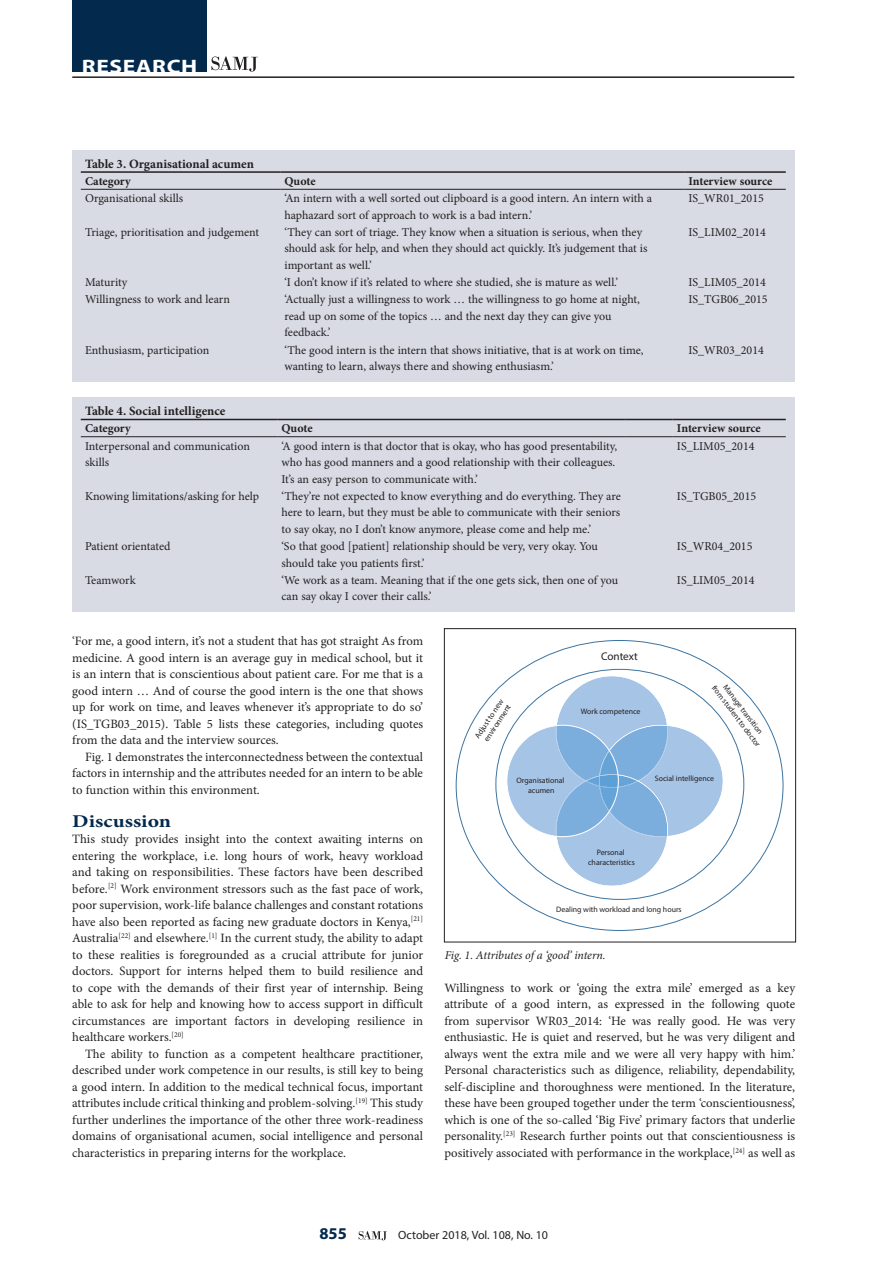
<style>
.page{position:relative;width:893px;height:1263px;background:#fff}
.page>*{position:absolute;margin:0;border:0;box-sizing:border-box;transform-origin:0 0}
.t1{font:700 19.5px "Myriad Pro";letter-spacing:.03em;color:#fff;scale:1.2 1}
.B_HEAD{font:700 18px "Minion Pro";color:#03294d;scale:1.2 1}
.t2{font:700 16.5px "Myriad Pro";color:#03294d}
.BODY_TEXT_1ST_PARAGR{font:12.75px/16.5px "Minion Pro";color:#231f20;text-align:justify}
.BODY_TEXT_INDENT{font:12.75px/16.5px "Minion Pro";color:#231f20;text-align:justify}
.TABLE_HEAD{font:700 12.75px "Minion Pro";color:#231f20}
.TABLE_COPY{font:12px/16.5px "Minion Pro";color:#231f20}
.TABLE_FIELD_NAME{font:700 12px "Minion Pro";color:#231f20}
.CAPTIONS{font:italic 12px "Minion Pro";letter-spacing:-.01em;color:#231f20}
.t3{font:12px "Myriad Pro";color:#231f20}
.t4{font:11.1px "Myriad Pro";letter-spacing:-.005em;color:#231f20}
.t5{font:7.8px/9.4px "Myriad Pro";color:#231f20;text-align:center}
</style>
<div class="page">
<svg style="left:359px;top:1231px;width:28px;height:9px"></svg>
<hr style="left:72px;top:76px;width:722px;height:2px;background:#231f20">
<div style="left:72px;top:0;width:135px;height:72px;background:#03294d"></div>
<svg style="left:211px;top:57px;width:47px;height:15px"></svg>
<div style="left:72px;top:150px;width:722px;height:231px;background:#d8dbe4"></div>
<hr style="left:81px;top:171px;width:199px;height:2px;background:#231f20">
<hr style="left:280px;top:171px;width:383px;height:2px;background:#231f20">
<hr style="left:663px;top:171px;width:21px;height:2px;background:#231f20">
<hr style="left:684px;top:171px;width:102px;height:2px;background:#231f20">
<hr style="left:81px;top:189px;width:199px;height:1px;background:#231f20">
<hr style="left:280px;top:189px;width:383px;height:1px;background:#231f20">
<svg style="left:663px;top:189px;width:21px;height:1px"></svg>
<hr style="left:684px;top:189px;width:102px;height:1px;background:#231f20">
<div style="left:72px;top:397px;width:722px;height:215px;background:#d8dbe4"></div>
<hr style="left:81px;top:419px;width:196px;height:1px;background:#231f20">
<hr style="left:277px;top:419px;width:349px;height:1px;background:#231f20">
<hr style="left:626px;top:419px;width:47px;height:1px;background:#231f20">
<hr style="left:673px;top:419px;width:113px;height:1px;background:#231f20">
<hr style="left:81px;top:436px;width:196px;height:1px;background:#231f20">
<hr style="left:277px;top:436px;width:349px;height:1px;background:#231f20">
<hr style="left:626px;top:436px;width:47px;height:1px;background:#231f20">
<hr style="left:673px;top:436px;width:113px;height:1px;background:#231f20">
<svg style="left:507px;top:676px;width:216px;height:210px"></svg>
<div style="left:444px;top:628px;width:352px;height:314px;border:1px solid #231f20"></div>
<h1 class="t1" style="left:82px;top:54px;width:98px">RESEARCH</h1>
<p class="TABLE_HEAD" style="left:85px;top:155px;width:170px">Table 3. Organisational acumen</p>
<p class="TABLE_FIELD_NAME" style="left:85px;top:173px;width:47px">Category</p>
<p class="TABLE_FIELD_NAME" style="left:284px;top:173px;width:33px">Quote</p>
<p class="TABLE_FIELD_NAME" style="left:688px;top:173px;width:85px">Interview source</p>
<p class="TABLE_COPY" style="left:85px;top:190px;width:100px">Organisational skills</p>
<p class="TABLE_COPY" style="left:284px;top:190px;width:369px">‘An intern with a well sorted out clipboard is a good intern. An intern with a haphazard sort of approach to work is a bad intern.’</p>
<p class="TABLE_COPY" style="left:688px;top:190px;width:77px">IS_WR01_2015</p>
<p class="TABLE_COPY" style="left:85px;top:224px;width:176px">Triage, prioritisation and judgement</p>
<p class="TABLE_COPY" style="left:284px;top:224px;width:365px">‘They can sort of triage. They know when a situation is serious, when they should ask for help, and when they should act quickly. It’s judgement that is important as well.’</p>
<p class="TABLE_COPY" style="left:688px;top:224px;width:79px">IS_LIM02_2014</p>
<p class="TABLE_COPY" style="left:85px;top:274px;width:44px">Maturity</p>
<p class="TABLE_COPY" style="left:284px;top:274px;width:335px">‘I don’t know if it’s related to where she studied, she is mature as well.’</p>
<p class="TABLE_COPY" style="left:688px;top:274px;width:79px">IS_LIM05_2014</p>
<p class="TABLE_COPY" style="left:85px;top:291px;width:146px">Willingness to work and learn</p>
<p class="TABLE_COPY" style="left:284px;top:291px;width:357px">‘Actually just a willingness to work … the willingness to go home at night, read up on some of the topics … and the next day they can give you feedback.’</p>
<p class="TABLE_COPY" style="left:688px;top:291px;width:81px">IS_TGB06_2015</p>
<p class="TABLE_COPY" style="left:85px;top:342px;width:126px">Enthusiasm, participation</p>
<p class="TABLE_COPY" style="left:284px;top:342px;width:361px">‘The good intern is the intern that shows initiative, that is at work on time, wanting to learn, always there and showing enthusiasm.’</p>
<p class="TABLE_COPY" style="left:688px;top:342px;width:77px">IS_WR03_2014</p>
<p class="TABLE_HEAD" style="left:85px;top:402px;width:142px">Table 4. Social intelligence</p>
<p class="TABLE_FIELD_NAME" style="left:85px;top:420px;width:47px">Category</p>
<p class="TABLE_FIELD_NAME" style="left:281px;top:420px;width:33px">Quote</p>
<p class="TABLE_FIELD_NAME" style="left:677px;top:420px;width:85px">Interview source</p>
<p class="TABLE_COPY" style="left:85px;top:438px;width:167px">Interpersonal and communication skills</p>
<p class="TABLE_COPY" style="left:281px;top:438px;width:337px">‘A good intern is that doctor that is okay, who has good presentability, who has good manners and a good relationship with their colleagues.<br>It’s an easy person to communicate with.’</p>
<p class="TABLE_COPY" style="left:677px;top:438px;width:79px">IS_LIM05_2014</p>
<p class="TABLE_COPY" style="left:85px;top:488px;width:176px">Knowing limitations/asking for help</p>
<p class="TABLE_COPY" style="left:281px;top:488px;width:341px;text-align:justify">‘They’re not expected to know everything and do everything. They are here to learn, but they must be able to communicate with their seniors to say okay, no I don’t know anymore, please come and help me.’</p>
<p class="TABLE_COPY" style="left:677px;top:488px;width:81px">IS_TGB05_2015</p>
<p class="TABLE_COPY" style="left:85px;top:538px;width:87px">Patient orientated</p>
<p class="TABLE_COPY" style="left:281px;top:538px;width:318px">‘So that good [patient] relationship should be very, very okay. You should take you patients first.’</p>
<p class="TABLE_COPY" style="left:677px;top:538px;width:77px">IS_WR04_2015</p>
<p class="TABLE_COPY" style="left:85px;top:572px;width:52px">Teamwork</p>
<p class="TABLE_COPY" style="left:281px;top:572px;width:338px">‘We work as a team. Meaning that if the one gets sick, then one of you can say okay I cover their calls.’</p>
<p class="TABLE_COPY" style="left:677px;top:572px;width:79px">IS_LIM05_2014</p>
<p class="BODY_TEXT_INDENT" style="left:72px;top:633px;width:352px">‘For me, a good intern, it’s not a student that has got straight As from medicine. A good intern is an average guy in medical school, but it is an intern that is conscientious about patient care. For me that is a good intern … And of course the good intern is the one that shows up for work on time, and leaves whenever it’s appropriate to do so’ (IS_TGB03_2015). Table 5 lists these categories, including quotes from the data and the interview sources.</p>
<p class="BODY_TEXT_INDENT" style="left:72px;top:748px;width:352px;text-indent:13px">Fig. 1 demonstrates the interconnectedness between the contextual factors in internship and the attributes needed for an intern to be able to function within this environment.</p>
<h2 class="B_HEAD" style="left:72px;top:808px;width:84px">Discussion</h2>
<p class="BODY_TEXT_1ST_PARAGR" style="left:72px;top:831px;width:352px">This study provides insight into the context awaiting interns on entering the workplace, i.e. long hours of work, heavy workload and taking on responsibilities. These factors have been described before.<sup>[2]</sup> Work environment stressors such as the fast pace of work, poor supervision, work-life balance challenges and constant rotations have also been reported as facing new graduate doctors in Kenya,<sup>[21] </sup>Australia<sup>[22]</sup> and elsewhere.<sup>[1]</sup> In the current study, the ability to adapt to these realities is foregrounded as a crucial attribute for junior doctors. Support for interns helped them to build resilience and to cope with the demands of their first year of internship. Being able to ask for help and knowing how to access support in difficult circumstances are important factors in developing resilience in healthcare workers.<sup>[20]</sup></p>
<p class="BODY_TEXT_INDENT" style="left:72px;top:1045px;width:352px;text-indent:13px">The ability to function as a competent healthcare practitioner, described under work competence in our results, is still key to being a good intern. In addition to the medical technical focus, important attributes include critical thinking and problem-solving.<sup>[19]</sup> This study further underlines the importance of the other three work-readiness domains of organisational acumen, social intelligence and personal characteristics in preparing interns for the workplace.</p>
<p class="t5" style="left:472px;top:734px;width:47px;rotate:-56deg">Adjust to new environment</p>
<p class="t5" style="left:516px;top:776px;width:49px">Organisational acumen</p>
<p class="t4" style="left:601px;top:649px;width:38px">Context</p>
<p class="t5" style="left:581px;top:706px;width:61px">Work competence</p>
<p class="t5" style="left:717px;top:683px;width:76px;rotate:53deg">from student to doctor</p>
<p class="t5" style="left:729px;top:683px;width:61px;rotate:53deg">Manage transition</p>
<p class="t5" style="left:655px;top:773px;width:61px">Social intelligence</p>
<p class="t5" style="left:588px;top:848px;width:48px">Personal characteristics</p>
<p class="t5" style="left:556px;top:904px;width:127px">Dealing with workload and long hours</p>
<p class="CAPTIONS" style="left:445px;top:947px;width:162px">Fig. 1. Attributes of a ‘good’ intern.</p>
<p class="BODY_TEXT_1ST_PARAGR" style="left:444px;top:979px;width:352px">Willingness to work or ‘going the extra mile’ emerged as a key attribute of a good intern, as expressed in the following quote from supervisor WR03_2014: ‘He was really good. He was very enthusiastic. He is quiet and reserved, but he was very diligent and always went the extra mile and we were all very happy with him.’ Personal characteristics such as diligence, reliability, dependability, self-discipline and thoroughness were mentioned. In the literature, these have been grouped together under the term ‘conscientiousness’, which is one of the so-called ‘Big Five’ primary factors that underlie personality.<sup>[23]</sup> Research further points out that conscientiousness is positively associated with performance in the workplace,<sup>[24]</sup> as well as</p>
<h3 class="t2" style="left:319px;top:1223px;width:29px">855</h3>
<p class="t3" style="left:398px;top:1228px;width:151px">October 2018, Vol. 108, No. 10</p>
</div>
